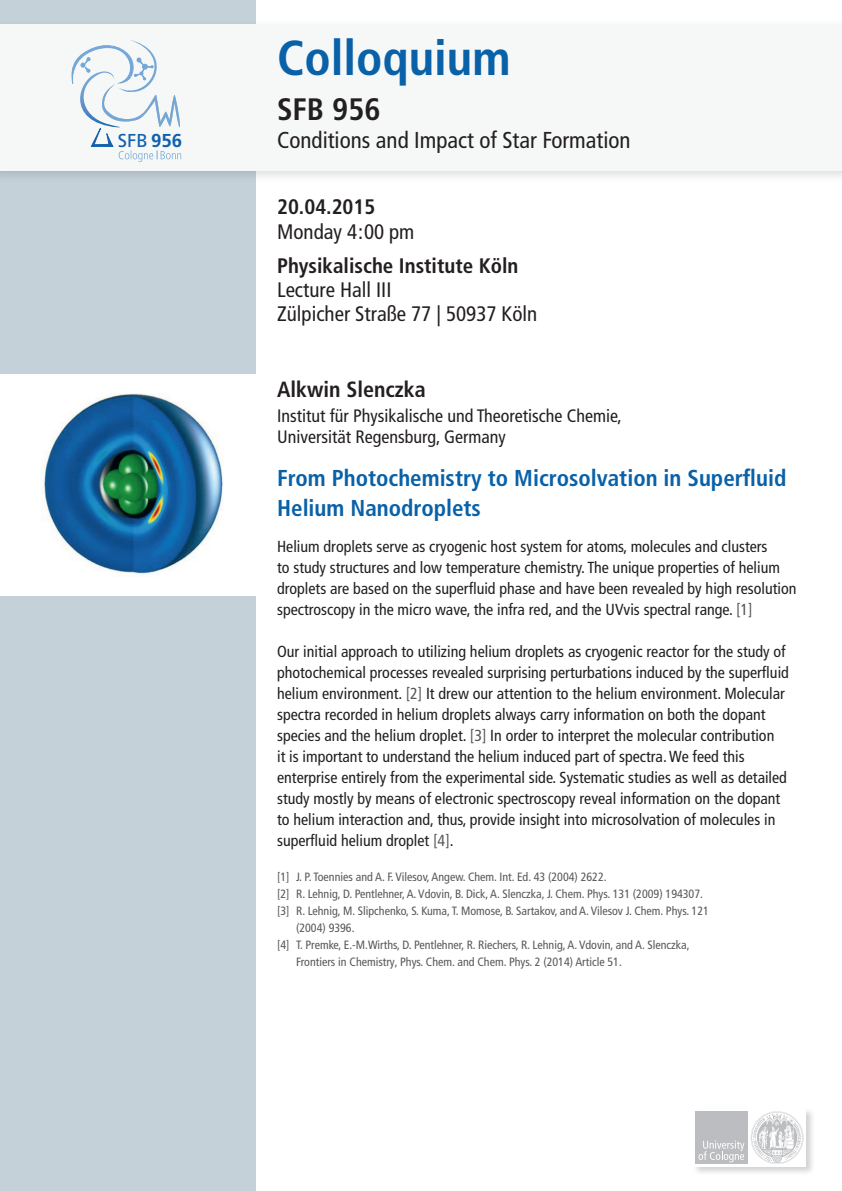
<style>
.page{position:relative;width:842px;height:1191px;background:#fff}
.page>*{position:absolute;margin:0;border:0;box-sizing:border-box;transform-origin:0 0}
.t1{font:700 condensed 49px "Frutiger LT";color:#0961a8}
.t2{font:700 condensed 31px "Frutiger LT";color:#231f20}
.t3{font:700 condensed 23px/30px "Frutiger LT";color:#0961a8}
.t4{font:condensed 23px "Frutiger LT";color:#231f20}
.t5{font:700 condensed 22px "Frutiger LT";color:#231f20}
.t6{font:condensed 21px/24px "Frutiger LT";color:#231f20}
.t7{font:700 condensed 21px "Frutiger LT";color:#231f20}
.t8{font:18.7px "Frutiger LT";color:#1161ac}
.t9{font:condensed 18px/21px "Frutiger LT";color:#231f20}
.t10{font:condensed 16px/21px "Frutiger LT";color:#231f20}
.t11{font:condensed 12px "Frutiger LT Com";color:#57585a}
.s1{font-weight:700}
.s2{color:#57585a}
</style>
<div class="page">
<div style="left:0;top:0;width:256px;height:1191px;background:#c4d1d9"></div>
<div style="left:0;top:374px;width:256px;height:221px;background:#fff"></div>
<img style="left:41px;top:393px;width:182px;height:182px">
<div style="left:0;top:19px;width:842px;height:164px;background:#231f20;opacity:.15"></div>
<div style="left:0;top:24px;width:842px;height:146px;background:#f6f8f8"></div>
<div style="left:692px;top:1107px;width:123px;height:68px;background:#231f20;opacity:.2"></div>
<div style="left:693px;top:1108px;width:113px;height:58px;background:#fff"></div>
<div style="left:696px;top:1111px;width:52px;height:53px;background:#bcbdc0"></div>
<svg style="left:751px;top:1111px;width:52px;height:53px"></svg>
<svg style="left:698px;top:1140px;width:46px;height:22px"></svg>
<svg style="left:71px;top:40px;width:110px;height:122px"></svg>
<p class="t8" style="left:118px;top:129px;width:66px">SFB <span class="s1">956</span></p>
<h1 class="t1" style="left:277px;top:29px;width:235px">Colloquium</h1>
<h2 class="t2" style="left:277px;top:90px;width:105px">SFB 956</h2>
<h3 class="t4" style="left:277px;top:126px;width:355px">Conditions and Impact of Star Formation</h3>
<h3 class="t7" style="left:277px;top:194px;width:100px">20.04.2015</h3>
<h3 class="t6" style="left:277px;top:220px;width:139px">Monday 4:00 pm</h3>
<h3 class="t7" style="left:277px;top:253px;width:243px">Physikalische Institute Köln</h3>
<h3 class="t6" style="left:277px;top:278px;width:262px">Lecture Hall III<br>Zülpicher Straße 77 | 50937 Köln</h3>
<h3 class="t5" style="left:277px;top:376px;width:150px">Alkwin Slenczka</h3>
<p class="t9" style="left:277px;top:405px;width:346px">Institut für Physikalische und Theoretische Chemie,<br>Universität Regensburg, Germany</p>
<h3 class="t3" style="left:277px;top:463px;width:511px">From Photochemistry to Microsolvation in Superfluid<br>Helium Nanodroplets</h3>
<p class="t10" style="left:277px;top:536px;width:521px">Helium droplets serve as cryogenic host system for atoms, molecules and clusters<br>to study structures and low temperature chemistry. The unique properties of helium droplets are based on the superfluid phase and have been revealed by high resolution spectroscopy in the micro wave, the infra red, and the UVvis spectral range. <span class="s2">[1]</span></p>
<p class="t10" style="left:277px;top:641px;width:513px">Our initial approach to utilizing helium droplets as cryogenic reactor for the study of photochemical processes revealed surprising perturbations induced by the superfluid helium environment. <span class="s2">[2]</span> It drew our attention to the helium environment. Molecular spectra recorded in helium droplets always carry information on both the dopant species and the helium droplet. <span class="s2">[3]</span> In order to interpret the molecular contribution<br>it is important to understand the helium induced part of spectra. We feed this enterprise entirely from the experimental side. Systematic studies as well as detailed study mostly by means of electronic spectroscopy reveal information on the dopant to helium interaction and, thus, provide insight into microsolvation of molecules in superfluid helium droplet <span class="s2">[4]</span>.</p>
<p class="t11" style="left:277px;top:870px;width:331px">[1] J. P. Toennies and A. F. Vilesov, Angew. Chem. Int. Ed. 43 (2004) 2622.</p>
<p class="t11" style="left:277px;top:887px;width:427px">[2] R. Lehnig, D. Pentlehner, A. Vdovin, B. Dick, A. Slenczka, J. Chem. Phys. 131 (2009) 194307.</p>
<p class="t11" style="left:277px;top:904px;width:433px">[3] R. Lehnig, M. Slipchenko, S. Kuma, T. Momose, B. Sartakov, and A. Vilesov J. Chem. Phys. 121</p>
<p class="t11" style="left:296px;top:921px;width:60px">(2004) 9396.</p>
<p class="t11" style="left:277px;top:938px;width:414px">[4] T. Premke, E.-M.Wirths, D. Pentlehner, R. Riechers, R. Lehnig, A. Vdovin, and A. Slenczka,</p>
<p class="t11" style="left:296px;top:955px;width:327px">Frontiers in Chemistry, Phys. Chem. and Chem. Phys. 2 (2014) Article 51.</p>
</div>
